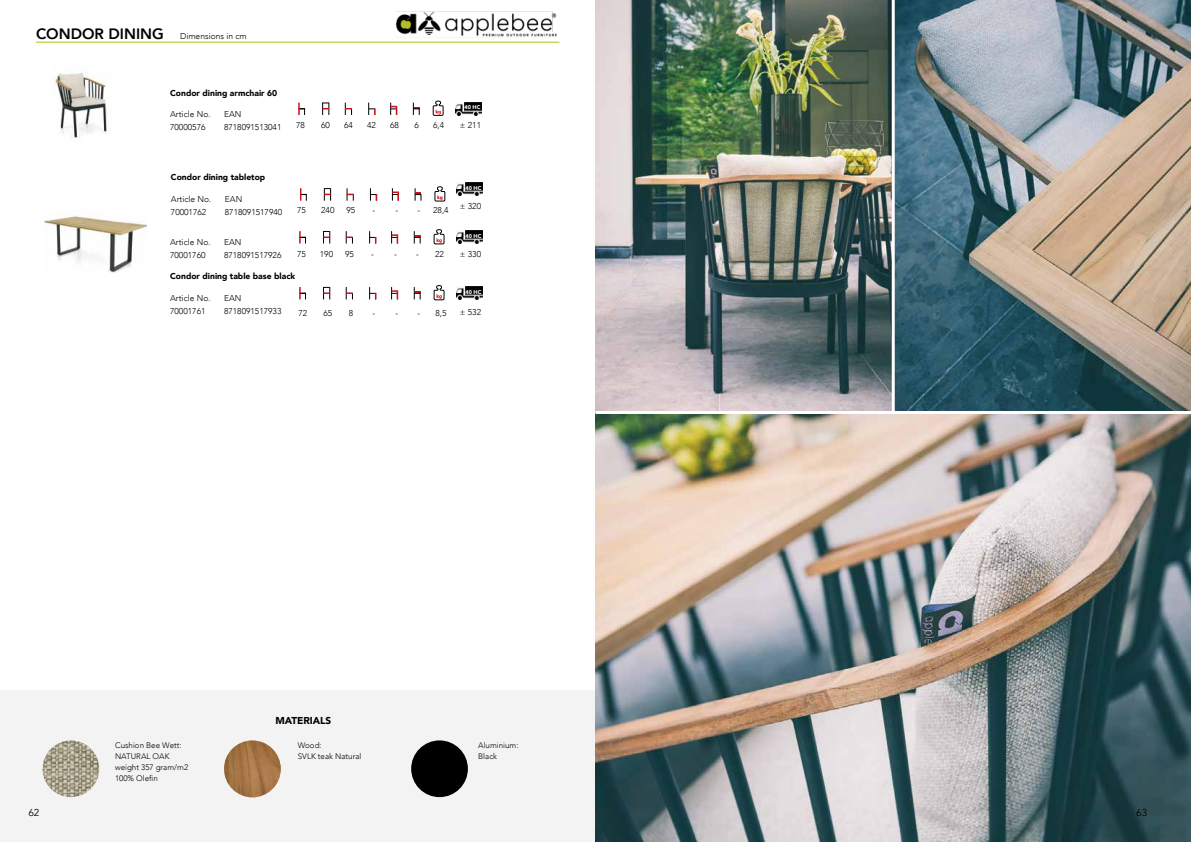
<style>
.page{position:relative;width:1191px;height:842px;background:#fff}
.page>*{position:absolute;margin:0;border:0;box-sizing:border-box;transform-origin:0 0}
.t1{font:900 10px "Avenir";color:#000}
.t2{font:10px "Avenir";color:#000}
.t3{font:300 8.5px "Avenir";color:#000}
.t4{font:900 8.5px "Avenir";color:#000}
.t5{font:300 8px/11px "Avenir";color:#000}
.t6{font:900 5.5px "Avenir";color:#fff}
.s1{font-weight:800;font-size:15px}
</style>
<div class="page">
<div style="left:0;top:690px;width:595px;height:152px;background:#f0f0f0"></div>
<svg style="left:323px;top:231px;width:7px;height:12px"></svg>
<svg style="left:346px;top:231px;width:7px;height:12px"></svg>
<svg style="left:299px;top:231px;width:7px;height:13px"></svg>
<svg style="left:391px;top:231px;width:7px;height:13px"></svg>
<svg style="left:413px;top:231px;width:8px;height:13px"></svg>
<svg style="left:369px;top:231px;width:7px;height:13px"></svg>
<svg style="left:433px;top:229px;width:11px;height:15px"></svg>
<img style="left:456px;top:231px;width:26px;height:13px">
<img style="left:54px;top:72px;width:53px;height:66px">
<img style="left:43px;top:740px;width:56px;height:57px;border-radius:28px">
<div style="left:411px;top:740px;width:57px;height:57px;background:#000;border-radius:50%"></div>
<svg style="left:322px;top:103px;width:7px;height:12px"></svg>
<svg style="left:345px;top:103px;width:7px;height:12px"></svg>
<svg style="left:298px;top:103px;width:7px;height:12px"></svg>
<svg style="left:390px;top:103px;width:7px;height:12px"></svg>
<svg style="left:412px;top:103px;width:8px;height:12px"></svg>
<svg style="left:368px;top:103px;width:7px;height:12px"></svg>
<svg style="left:432px;top:101px;width:12px;height:15px"></svg>
<img style="left:456px;top:102px;width:25px;height:13px">
<hr style="left:36px;top:42px;width:523px;height:1px;background:#b3be1a">
<img style="left:595px;top:0;width:596px;height:842px">
<hr style="left:891px;top:0;width:3px;height:412px;background:#fff">
<hr style="left:595px;top:411px;width:596px;height:3px;background:#fff">
<svg style="left:323px;top:287px;width:7px;height:12px"></svg>
<svg style="left:346px;top:287px;width:7px;height:12px"></svg>
<svg style="left:299px;top:287px;width:7px;height:13px"></svg>
<svg style="left:391px;top:287px;width:7px;height:13px"></svg>
<svg style="left:413px;top:287px;width:8px;height:13px"></svg>
<svg style="left:369px;top:287px;width:7px;height:13px"></svg>
<svg style="left:433px;top:285px;width:11px;height:15px"></svg>
<img style="left:456px;top:287px;width:26px;height:13px">
<svg style="left:324px;top:188px;width:7px;height:13px"></svg>
<svg style="left:347px;top:188px;width:7px;height:13px"></svg>
<svg style="left:300px;top:188px;width:7px;height:13px"></svg>
<svg style="left:391px;top:188px;width:8px;height:13px"></svg>
<svg style="left:414px;top:188px;width:8px;height:13px"></svg>
<svg style="left:369px;top:188px;width:8px;height:13px"></svg>
<svg style="left:434px;top:186px;width:11px;height:16px"></svg>
<img style="left:45px;top:210px;width:101px;height:63px">
<img style="left:456px;top:183px;width:26px;height:13px">
<img style="left:224px;top:740px;width:57px;height:57px;border-radius:28px">
<img style="left:395px;top:11px;width:164px;height:31px">
<p class="t3" style="left:36px;top:31px;width:212px"><span class="s1">CONDOR DINING</span> Dimensions in cm</p>
<p class="t4" style="left:170px;top:85px;width:109px">Condor dining armchair 60</p>
<p class="t3" style="left:170px;top:109px;width:42px">Article No.</p>
<p class="t3" style="left:224px;top:109px;width:19px">EAN</p>
<p class="t3" style="left:170px;top:122px;width:37px">70000576</p>
<p class="t3" style="left:224px;top:122px;width:59px">8718091513041</p>
<p class="t3" style="left:296px;top:120px;width:10px">78</p>
<p class="t3" style="left:321px;top:120px;width:10px">60</p>
<p class="t3" style="left:344px;top:120px;width:10px">64</p>
<p class="t3" style="left:367px;top:120px;width:10px">42</p>
<p class="t3" style="left:390px;top:120px;width:10px">68</p>
<p class="t3" style="left:414px;top:120px;width:6px">6</p>
<p class="t3" style="left:433px;top:120px;width:13px">6,4</p>
<p class="t6" style="left:464px;top:103px;width:18px">40 HC</p>
<p class="t3" style="left:460px;top:120px;width:23px">± 211</p>
<p class="t4" style="left:171px;top:170px;width:96px">Condor dining tabletop</p>
<p class="t3" style="left:171px;top:194px;width:42px">Article No.</p>
<p class="t3" style="left:225px;top:194px;width:19px">EAN</p>
<p class="t3" style="left:171px;top:207px;width:37px">70001762</p>
<p class="t3" style="left:225px;top:207px;width:59px">8718091517940</p>
<p class="t3" style="left:297px;top:205px;width:10px">75</p>
<p class="t3" style="left:321px;top:205px;width:15px">240</p>
<p class="t3" style="left:346px;top:205px;width:10px">95</p>
<p class="t3" style="left:372px;top:205px;width:27px">- -</p>
<p class="t3" style="left:417px;top:205px;width:33px">- 28,4</p>
<p class="t6" style="left:465px;top:183px;width:18px">40 HC</p>
<p class="t3" style="left:460px;top:201px;width:23px">± 320</p>
<p class="t6" style="left:465px;top:231px;width:18px">40 HC</p>
<p class="t3" style="left:170px;top:237px;width:42px">Article No.</p>
<p class="t3" style="left:224px;top:237px;width:19px">EAN</p>
<p class="t3" style="left:170px;top:250px;width:37px">70001760</p>
<p class="t3" style="left:224px;top:250px;width:59px">8718091517926</p>
<p class="t3" style="left:460px;top:249px;width:23px">± 330</p>
<p class="t3" style="left:297px;top:249px;width:10px">75</p>
<p class="t3" style="left:320px;top:249px;width:15px">190</p>
<p class="t3" style="left:345px;top:249px;width:10px">95</p>
<p class="t3" style="left:371px;top:249px;width:27px">- -</p>
<p class="t3" style="left:416px;top:249px;width:29px">- 22</p>
<p class="t4" style="left:170px;top:268px;width:126px">Condor dining table base black</p>
<p class="t3" style="left:170px;top:293px;width:42px">Article No.</p>
<p class="t3" style="left:224px;top:293px;width:19px">EAN</p>
<p class="t3" style="left:170px;top:306px;width:37px">70001761</p>
<p class="t3" style="left:224px;top:306px;width:59px">8718091517933</p>
<p class="t3" style="left:460px;top:307px;width:23px">± 532</p>
<p class="t6" style="left:465px;top:287px;width:18px">40 HC</p>
<p class="t3" style="left:298px;top:308px;width:10px">72</p>
<p class="t3" style="left:323px;top:308px;width:10px">65</p>
<p class="t3" style="left:349px;top:308px;width:6px">8</p>
<p class="t3" style="left:372px;top:308px;width:27px">- -</p>
<p class="t3" style="left:417px;top:308px;width:30px">- 8,5</p>
<p class="t5" style="left:115px;top:740px;width:75px">Cushion Bee Wett:<br>NATURAL OAK weight 357 gram/m2<br>100% Olefin</p>
<p class="t1" style="left:275px;top:711px;width:57px">MATERIALS</p>
<p class="t5" style="left:298px;top:740px;width:65px">Wood:<br>SVLK teak Natural</p>
<p class="t5" style="left:478px;top:740px;width:42px">Aluminium:<br>Black</p>
<p class="t2" style="left:28px;top:806px;width:13px">62</p>
<p class="t2" style="left:1136px;top:806px;width:13px">63</p>
</div>
